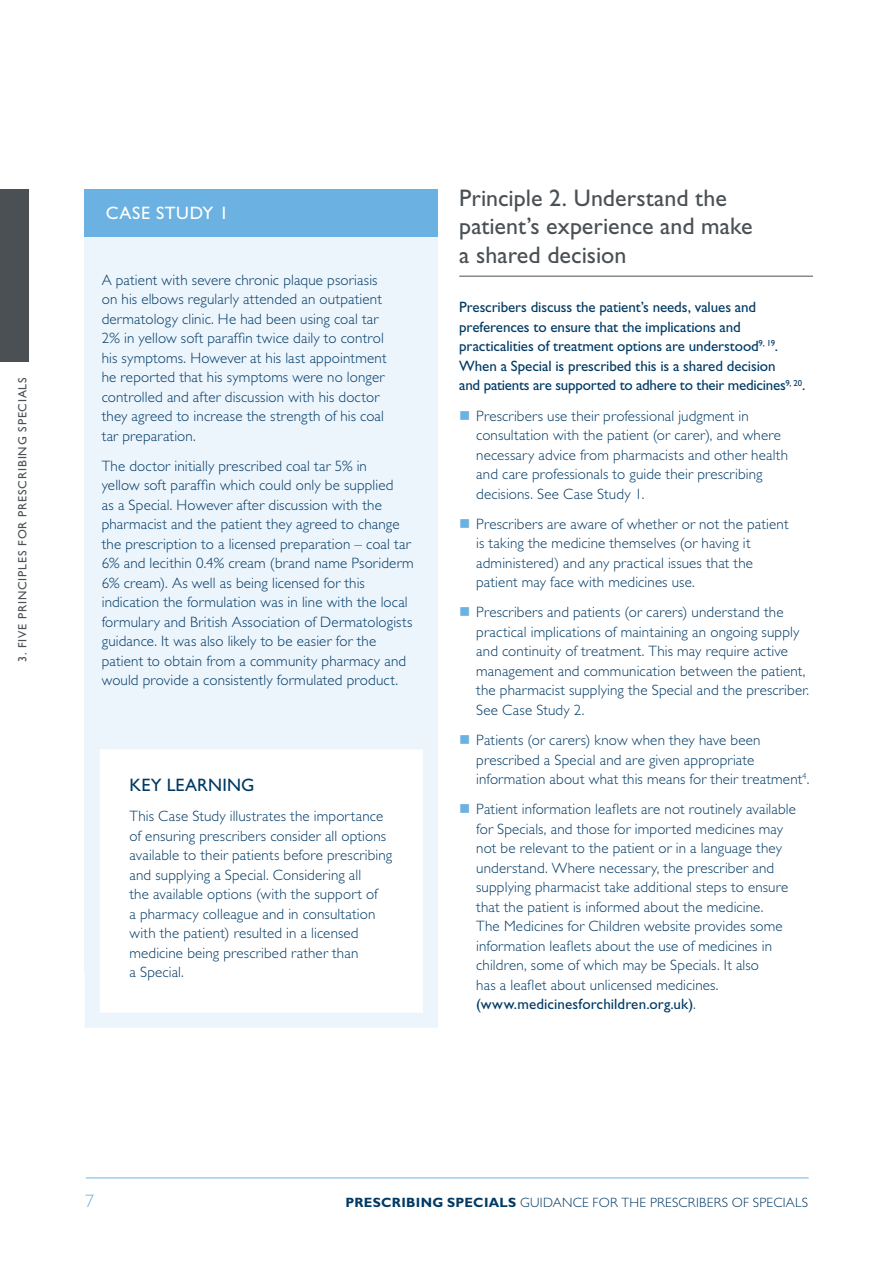
<style>
.page{position:relative;width:893px;height:1263px;background:#fff}
.page>*{position:absolute;margin:0;border:0;box-sizing:border-box;transform-origin:0 0}
.t1{font:24px/28.8px "Gill Sans Std";color:#4a5054}
.t2{font:18px "Gill Sans Std";letter-spacing:.005em;color:#003a65}
.t3{font:18px "Gill Sans Std";letter-spacing:.04em;color:#fff}
.t4{font:300 18px "Gill Sans Std";color:#6bb1e2}
.t5{font:300 15px/19.5px "Gill Sans Std";letter-spacing:.01em;color:#003a65}
.t6{font:15px/19.5px "Gill Sans Std";letter-spacing:-.005em;color:#003a65}
.t7{font:300 13.5px "Gill Sans Std";letter-spacing:.02em;color:#003a65}
.t8{font:12px "Gill Sans Std";letter-spacing:.075em;color:#4a5054}
.s1{color:#6bb1e2}
.s2{font-weight:400}
.s3{font-weight:700}
</style>
<div class="page">
<hr style="left:86px;top:1178px;width:723px;height:1px;background:#6bb1e2">
<div style="left:0;top:189px;width:29px;height:173px;background:#4a5054"></div>
<div style="left:85px;top:189px;width:353px;height:785px;background:#ecf4fc"></div>
<div style="left:92px;top:742px;width:338px;height:278px;background:#fff"></div>
<div style="left:85px;top:734px;width:353px;height:294px;border:15px solid #ecf4fc"></div>
<hr style="left:459px;top:276px;width:354px;height:1px;background:#4a5054">
<div style="left:85px;top:189px;width:353px;height:48px;background:#6bb1e2"></div>
<p class="t8" style="left:16px;top:662px;width:286px;rotate:-90deg">3. FIVE PRINCIPLES FOR PRESCRIBING SPECIALS</p>
<p class="t3" style="left:106px;top:203px;width:124px">CASE STUDY 1</p>
<p class="t5" style="left:102px;top:270px;width:286px">A patient with severe chronic plaque psoriasis on his elbows regularly attended an outpatient dermatology clinic. He had been using coal tar 2% in yellow soft paraffin twice daily to control his symptoms. However at his last appointment he reported that his symptoms were no longer controlled and after discussion with his doctor they agreed to increase the strength of his coal tar preparation.</p>
<p class="t5" style="left:102px;top:456px;width:314px">The doctor initially prescribed coal tar 5% in<br>yellow soft paraffin which could only be supplied<br>as a Special. However after discussion with the pharmacist and the patient they agreed to change the prescription to a licensed preparation – coal tar 6% and lecithin 0.4% cream (brand name Psoriderm 6% cream). As well as being licensed for this indication the formulation was in line with the local formulary and British Association of Dermatologists guidance. It was also likely to be easier for the patient to obtain from a community pharmacy and would provide a consistently formulated product.</p>
<p class="t2" style="left:129px;top:775px;width:127px">KEY LEARNING</p>
<p class="t5" style="left:129px;top:807px;width:264px">This Case Study illustrates the importance of ensuring prescribers consider all options available to their patients before prescribing and supplying a Special. Considering all<br>the available options (with the support of<br>a pharmacy colleague and in consultation with the patient) resulted in a licensed medicine being prescribed rather than<br>a Special.</p>
<h1 class="t1" style="left:459px;top:183px;width:295px">Principle 2. Understand the patient’s experience and make a shared decision</h1>
<p class="t6" style="left:459px;top:298px;width:348px">Prescribers discuss the patient’s needs, values and preferences to ensure that the implications and practicalities of treatment options are understood<sup>9,</sup> <sup>19</sup>.<br>When a Special is prescribed this is a shared decision<br>and patients are supported to adhere to their medicines<sup>9,</sup> <sup>20</sup>.</p>
<p class="t5" style="left:476px;top:406px;width:313px;text-indent:-17px"><span class="s1">■</span> Prescribers use their professional judgment in consultation with the patient (or carer), and where necessary advice from pharmacists and other health and care professionals to guide their prescribing decisions. See Case Study 1.</p>
<p class="t5" style="left:476px;top:514px;width:314px;text-indent:-17px"><span class="s1">■</span> Prescribers are aware of whether or not the patient is taking the medicine themselves (or having it administered) and any practical issues that the patient may face with medicines use.</p>
<p class="t5" style="left:476px;top:603px;width:334px;text-indent:-17px"><span class="s1">■</span> Prescribers and patients (or carers) understand the practical implications of maintaining an ongoing supply and continuity of treatment. This may require active management and communication between the patient, the pharmacist supplying the Special and the prescriber.<br>See Case Study 2.</p>
<p class="t5" style="left:476px;top:730px;width:335px;text-indent:-17px"><span class="s1">■</span> Patients (or carers) know when they have been prescribed a Special and are given appropriate information about what this means for their treatment<sup>4</sup>.</p>
<p class="t5" style="left:476px;top:799px;width:321px;text-indent:-17px"><span class="s1">■</span> Patient information leaflets are not routinely available for Specials, and those for imported medicines may not be relevant to the patient or in a language they understand. Where necessary, the prescriber and supplying pharmacist take additional steps to ensure that the patient is informed about the medicine.<br>The Medicines for Children website provides some information leaflets about the use of medicines in children, some of which may be Specials. It also<br>has a leaflet about unlicensed medicines. <span class="s2">(www.medicinesforchildren.org.uk)</span>.</p>
<p class="t4" style="left:85px;top:1191px;width:10px">7</p>
<p class="t7" style="left:345px;top:1195px;width:464px"><span class="s3">PRESCRIBING SPECIALS</span> GUIDANCE FOR THE PRESCRIBERS OF SPECIALS</p>
</div>
